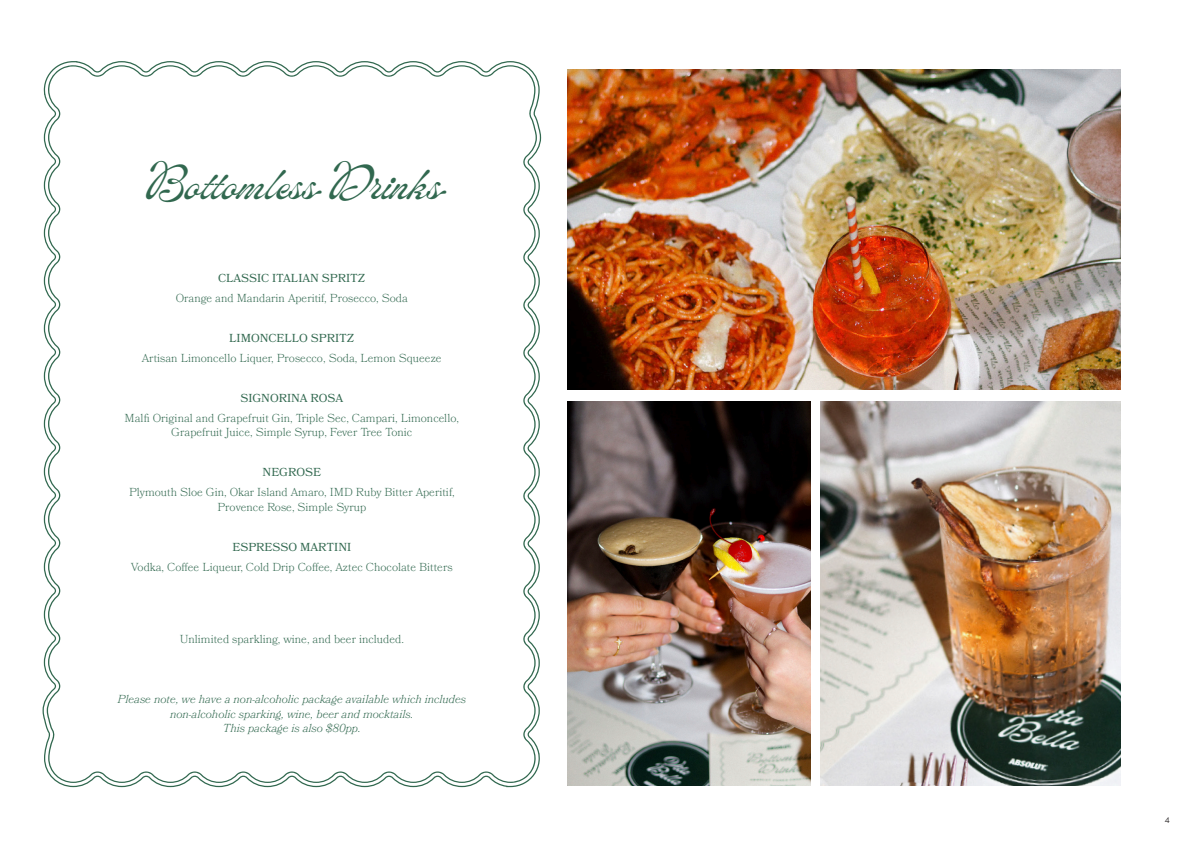
<style>
.page{position:relative;width:1191px;height:842px;background:#fff}
.page>*{position:absolute;margin:0;border:0;box-sizing:border-box;transform-origin:0 0}
.t1{font:48px "ED Lavonia";color:#31684f}
.t2{font:300 11.6px/14.7px "Bookmania";color:#31684f;text-align:center}
.t3{font:italic 300 11.6px/14.7px "Bookmania";color:#31684f;text-align:center}
.t4{font:11.6px "Bookmania";color:#31684f}
.t5{font:300 9px "Sofia Pro";color:#231f20}
</style>
<div class="page">
<img style="left:567px;top:69px;width:553px;height:320px">
<img style="left:567px;top:401px;width:243px;height:384px">
<img style="left:820px;top:401px;width:300px;height:384px">
<svg style="left:43px;top:61px;width:498px;height:726px"></svg>
<p class="t1" style="left:146px;top:156px;width:301px">Bottomless Drinks</p>
<p class="t4" style="left:218px;top:271px;width:149px">CLASSIC ITALIAN SPRITZ</p>
<p class="t2" style="left:176px;top:291px;width:234px">Orange and Mandarin Aperitif, Prosecco, Soda</p>
<p class="t4" style="left:229px;top:331px;width:127px">LIMONCELLO SPRITZ</p>
<p class="t2" style="left:142px;top:350px;width:301px">Artisan Limoncello Liquer, Prosecco, Soda, Lemon Squeeze</p>
<p class="t4" style="left:240px;top:391px;width:104px">SIGNORINA ROSA</p>
<p class="t2" style="left:125px;top:410px;width:336px">Malfi Original and Grapefruit Gin, Triple Sec, Campari, Limoncello,<br>Grapefruit Juice, Simple Syrup, Fever Tree Tonic</p>
<p class="t4" style="left:263px;top:466px;width:60px">NEGROSE</p>
<p class="t2" style="left:129px;top:485px;width:327px">Plymouth Sloe Gin, Okar Island Amaro, IMD Ruby Bitter Aperitif,<br>Provence Rose, Simple Syrup</p>
<p class="t4" style="left:232px;top:540px;width:120px">ESPRESSO MARTINI</p>
<p class="t2" style="left:131px;top:560px;width:323px">Vodka, Coffee Liqueur, Cold Drip Coffee, Aztec Chocolate Bitters</p>
<p class="t2" style="left:180px;top:631px;width:226px">Unlimited sparkling, wine, and beer included.</p>
<p class="t3" style="left:118px;top:691px;width:350px">Please note, we have a non-alcoholic package available which includes non-alcoholic sparking, wine, beer and mocktails.<br>This package is also $80pp.</p>
<p class="t5" style="left:1164px;top:813px;width:7px">4</p>
</div>
